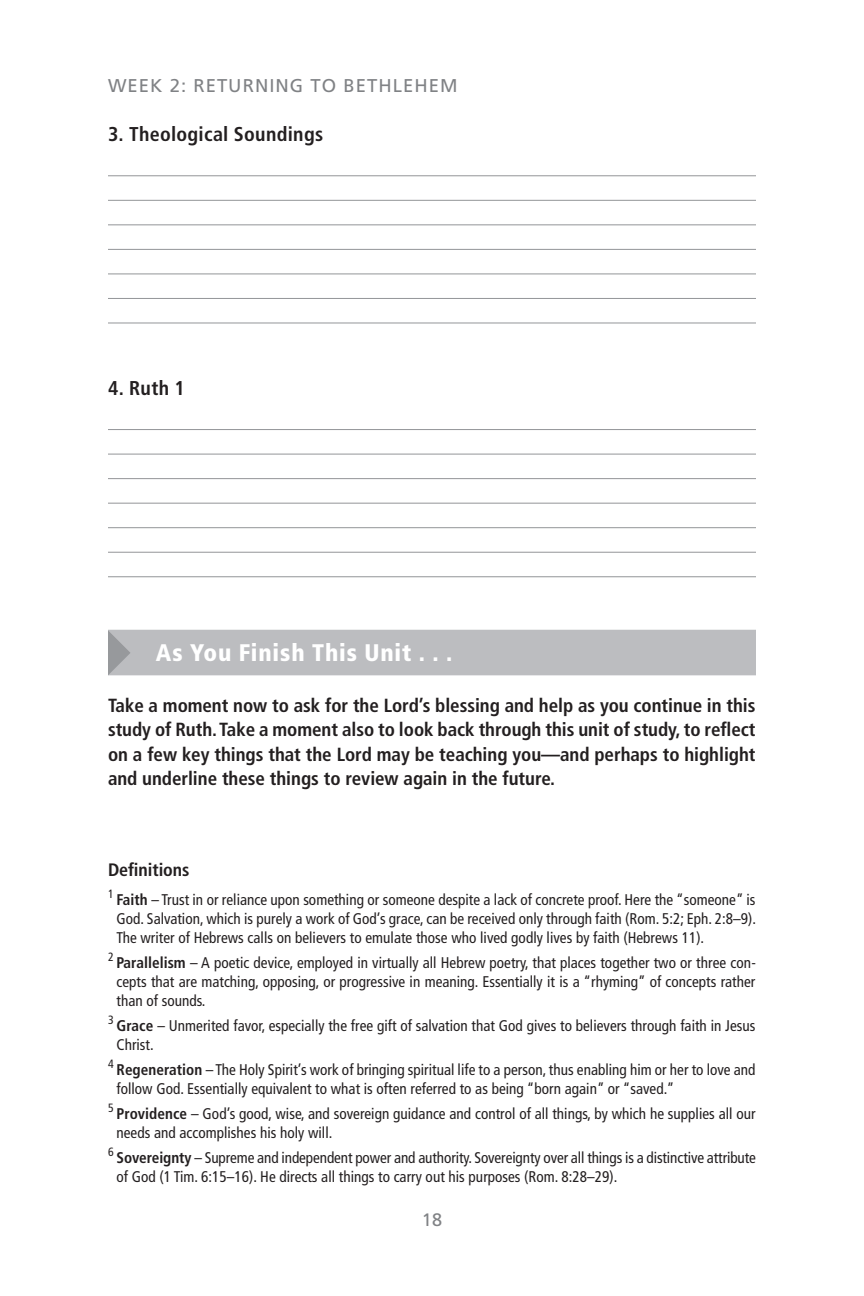
<style>
.page{position:relative;width:864px;height:1296px;background:#fff}
.page>*{position:absolute;margin:0;border:0;box-sizing:border-box;transform-origin:0 0}
.Heading1{font:900 condensed 24px "Frutiger LT Com";letter-spacing:.035em;color:#fff}
.Heading3{font:700 condensed 20px "Frutiger LT Com";letter-spacing:.015em;color:#231f20}
.FirstIntro{font:700 condensed 19px/24.6px "Frutiger LT Com";letter-spacing:-.005em;color:#231f20;text-align:justify}
.t1{font:18.4px "Frutiger LT Com";letter-spacing:.055em;color:#808285}
.DefinitionHead{font:700 condensed 18px "Frutiger LT Com";letter-spacing:-.005em;color:#231f20}
.t2{font:18px "Frutiger LT Com";color:#808285}
.Definition{font:condensed 15.6px/19px "Frutiger LT Com";color:#231f20}
.Definition-2{font:condensed 12px "Frutiger LT Com";color:#231f20}
.s1{font-weight:700}
</style>
<div class="page">
<hr style="left:108px;top:175px;width:648px;height:1px;background:#939598">
<hr style="left:108px;top:200px;width:648px;height:1px;background:#939598">
<hr style="left:108px;top:225px;width:648px;height:1px;background:#939598">
<hr style="left:108px;top:249px;width:648px;height:1px;background:#939598">
<hr style="left:108px;top:274px;width:648px;height:1px;background:#939598">
<hr style="left:108px;top:298px;width:648px;height:1px;background:#939598">
<hr style="left:108px;top:323px;width:648px;height:1px;background:#939598">
<hr style="left:108px;top:429px;width:648px;height:1px;background:#939598">
<hr style="left:108px;top:454px;width:648px;height:1px;background:#939598">
<hr style="left:108px;top:478px;width:648px;height:1px;background:#939598">
<hr style="left:108px;top:503px;width:648px;height:1px;background:#939598">
<hr style="left:108px;top:527px;width:648px;height:1px;background:#939598">
<hr style="left:108px;top:552px;width:648px;height:1px;background:#939598">
<hr style="left:108px;top:576px;width:648px;height:1px;background:#939598">
<div style="left:108px;top:630px;width:648px;height:45px;background:#bcbdc0"></div>
<svg style="left:108px;top:631px;width:22px;height:44px"></svg>
<p class="t1" style="left:108px;top:75px;width:32px">WEEK</p>
<p class="t1" style="left:170px;top:75px;width:86px">2: RETURNING</p>
<p class="t1" style="left:311px;top:75px;width:59px">TO BETHLEHEM</p>
<p class="Heading3" style="left:108px;top:122px;width:217px">3. Theological Soundings</p>
<p class="Heading3" style="left:108px;top:376px;width:79px">4. Ruth 1</p>
<p class="Heading1" style="left:156px;top:639px;width:298px">As You Finish This Unit . . .</p>
<p class="FirstIntro" style="left:108px;top:693px;width:649px">Take a moment now to ask for the Lord’s blessing and help as you continue in this study of Ruth. Take a moment also to look back through this unit of study, to reflect on a few key things that the Lord may be teaching you—and perhaps to highlight and underline these things to review again in the future.</p>
<p class="DefinitionHead" style="left:108px;top:859px;width:83px">Definitions</p>
<p class="Definition-2" style="left:108px;top:886px;width:7px">1</p>
<p class="Definition" style="left:117px;top:890px;width:641px;text-align:justify"><span class="s1">Faith</span> – Trust in or reliance upon something or someone despite a lack of concrete proof. Here the “someone” is God. Salvation, which is purely a work of God’s grace, can be received only through faith (Rom. 5:2; Eph. 2:8–9).<br>The writer of Hebrews calls on believers to emulate those who lived godly lives by faith (Hebrews 11).</p>
<p class="Definition-2" style="left:108px;top:950px;width:7px">2</p>
<p class="Definition" style="left:117px;top:953px;width:641px;text-align:justify"><span class="s1">Parallelism</span> – A poetic device, employed in virtually all Hebrew poetry, that places together two or three con&shy;cepts that are matching, opposing, or progressive in meaning. Essentially it is a “rhyming” of concepts rather than of sounds.</p>
<p class="Definition-2" style="left:108px;top:1013px;width:7px">3</p>
<p class="Definition" style="left:117px;top:1016px;width:640px"><span class="s1">Grace</span> – Unmerited favor, especially the free gift of salvation that God gives to believers through faith in Jesus<br>Christ.</p>
<p class="Definition-2" style="left:108px;top:1057px;width:7px">4</p>
<p class="Definition" style="left:117px;top:1060px;width:641px"><span class="s1">Regeneration</span> – The Holy Spirit’s work of bringing spiritual life to a person, thus enabling him or her to love and follow God. Essentially equivalent to what is often referred to as being “born again” or “saved.”</p>
<p class="Definition-2" style="left:108px;top:1101px;width:7px">5</p>
<p class="Definition" style="left:117px;top:1104px;width:641px"><span class="s1">Providence</span> – God’s good, wise, and sovereign guidance and control of all things, by which he supplies all our needs and accomplishes his holy will.</p>
<p class="Definition-2" style="left:108px;top:1145px;width:7px">6</p>
<p class="Definition" style="left:117px;top:1148px;width:641px"><span class="s1">Sovereignty</span> – Supreme and independent power and authority. Sovereignty over all things is a distinctive attribute of God (1 Tim. 6:15–16). He directs all things to carry out his purposes (Rom. 8:28–29).</p>
<p class="t2" style="left:422px;top:1209px;width:22px">18</p>
</div>
